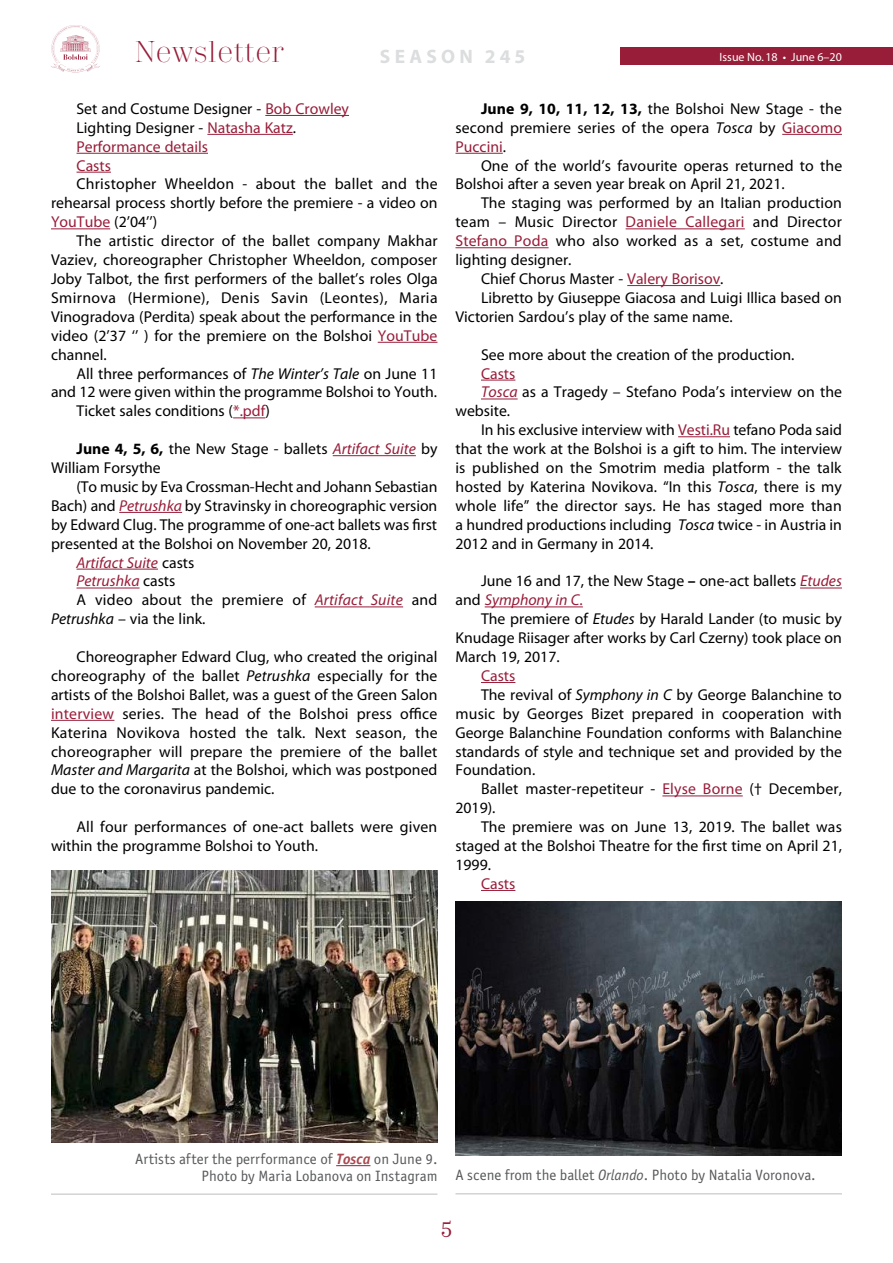
<style>
.page{position:relative;width:893px;height:1263px;background:#fff}
.page>*{position:absolute;margin:0;border:0;box-sizing:border-box;transform-origin:0 0}
.t1{font:300 30px "Trivia Serif";color:#981d39}
.t2{font:21px "Trivia Serif 10 Demo";color:#981d39}
.t3{font:700 19.5px "Myriad Pro";letter-spacing:.22em;color:#dcddde}
.t4{font:15.75px/18.9px "Myriad Pro";color:#000;text-align:justify}
.t5{font:15.75px/18.9px "Myriad Pro";color:#981d39}
.t6{font:italic 15.75px "Myriad Pro";color:#981d39}
.t7{font:15px/16px "Officina Sans Book ITC";color:#58595b}
.t8{font:12px "Myriad Pro";color:#fff}
.s1{color:#000}
.s2{color:#981d39}
.s3{font-style:italic}
.s4{font-weight:700}
.s5{font-style:italic;color:#981d39}
.s6{font-style:normal;color:#000}
.s7{font-family:"Officina Sans Bold ITC";font-style:italic;color:#a84a51}
</style>
<div class="page">
<svg style="left:51px;top:25px;width:49px;height:47px"></svg>
<div style="left:621px;top:48px;width:272px;height:17px;background:#981d39"></div>
<hr style="left:265px;top:115px;width:84px;height:1px;background:#981d39">
<hr style="left:207px;top:134px;width:86px;height:1px;background:#981d39">
<hr style="left:77px;top:153px;width:131px;height:1px;background:#981d39">
<hr style="left:77px;top:172px;width:34px;height:1px;background:#981d39">
<hr style="left:51px;top:228px;width:59px;height:1px;background:#981d39">
<hr style="left:378px;top:342px;width:59px;height:1px;background:#981d39">
<hr style="left:233px;top:417px;width:32px;height:1px;background:#981d39">
<hr style="left:333px;top:455px;width:83px;height:1px;background:#981d39">
<hr style="left:119px;top:512px;width:63px;height:1px;background:#981d39">
<hr style="left:77px;top:569px;width:81px;height:1px;background:#981d39">
<hr style="left:77px;top:588px;width:63px;height:1px;background:#981d39">
<hr style="left:315px;top:606px;width:88px;height:1px;background:#981d39">
<hr style="left:51px;top:720px;width:63px;height:1px;background:#981d39">
<hr style="left:782px;top:134px;width:60px;height:1px;background:#981d39">
<hr style="left:455px;top:153px;width:48px;height:1px;background:#981d39">
<hr style="left:626px;top:228px;width:119px;height:1px;background:#981d39">
<hr style="left:455px;top:247px;width:94px;height:1px;background:#981d39">
<hr style="left:627px;top:285px;width:93px;height:1px;background:#981d39">
<hr style="left:481px;top:380px;width:34px;height:1px;background:#981d39">
<hr style="left:481px;top:399px;width:37px;height:1px;background:#981d39">
<hr style="left:678px;top:436px;width:52px;height:1px;background:#981d39">
<hr style="left:800px;top:588px;width:42px;height:1px;background:#981d39">
<hr style="left:485px;top:606px;width:98px;height:1px;background:#981d39">
<hr style="left:481px;top:682px;width:34px;height:1px;background:#981d39">
<hr style="left:662px;top:795px;width:81px;height:1px;background:#981d39">
<hr style="left:481px;top:890px;width:34px;height:1px;background:#981d39">
<hr style="left:336px;top:1165px;width:34px;height:1px;background:#981d39">
<hr style="left:51px;top:1193px;width:386px;height:2px;background:#d1d3d4">
<img style="left:51px;top:870px;width:386px;height:273px">
<img style="left:455px;top:901px;width:387px;height:255px">
<hr style="left:455px;top:1193px;width:387px;height:1px;background:#d1d3d4">
<h1 class="t1" style="left:135px;top:36px;width:150px">Newsletter</h1>
<p class="t3" style="left:380px;top:44px;width:147px">SEASON 245</p>
<p class="t8" style="left:720px;top:49px;width:124px">Issue No.18 • June 6–20</p>
<p class="t5" style="left:77px;top:99px;width:274px"><span class="s1">Set and Costume Designer -</span> Bob Crowley<br><span class="s1">Lighting Designer -</span> Natasha Katz<span class="s1">.<br></span>Performance details<br>Casts</p>
<p class="t4" style="left:51px;top:174px;width:388px;text-indent:26px">Christopher Wheeldon - about the ballet and the rehearsal process shortly before the premiere - a video on <span class="s2">YouTube</span> (2’04’’)</p>
<p class="t4" style="left:51px;top:231px;width:388px;text-indent:26px">The artistic director of the ballet company Makhar Vaziev, choreographer Christopher Wheeldon, composer Joby Talbot, the first performers of the ballet’s roles Olga Smirnova (Hermione), Denis Savin (Leontes), Maria Vinogradova (Perdita) speak about the performance in the video (2’37 ‘’ ) for the premiere on the Bolshoi <span class="s2">YouTube </span>channel.</p>
<p class="t4" style="left:77px;top:363px;width:362px">All three performances of <span class="s3">The Winter’s Tale</span> on June 11</p>
<p class="t4" style="left:51px;top:382px;width:388px">and 12 were given within the programme Bolshoi to Youth.</p>
<p class="t4" style="left:77px;top:401px;width:195px">Ticket sales conditions (<span class="s2">*.pdf</span>)</p>
<p class="t4" style="left:51px;top:439px;width:388px;text-indent:26px"><span class="s4">June 4, 5, 6,</span> the New Stage - ballets <span class="s5">Artifact Suite</span> by<br>William Forsythe</p>
<p class="t4" style="left:77px;top:477px;width:362px">(To music by Eva Crossman-Hecht and Johann Sebastian</p>
<p class="t4" style="left:51px;top:496px;width:388px">Bach) and <span class="s5">Petrushka</span> by Stravinsky in choreographic version</p>
<p class="t4" style="left:51px;top:515px;width:388px">by Edward Clug. The programme of one-act ballets was first</p>
<p class="t4" style="left:51px;top:534px;width:321px">presented at the Bolshoi on November 20, 2018.</p>
<p class="t6" style="left:77px;top:552px;width:119px">Artifact Suite <span class="s6">casts</span></p>
<p class="t6" style="left:77px;top:571px;width:100px">Petrushka <span class="s6">casts</span></p>
<p class="t4" style="left:77px;top:590px;width:362px">A video about the premiere of <span class="s5">Artifact Suite</span> and</p>
<p class="t4" style="left:51px;top:609px;width:156px"><span class="s3">Petrushka</span> – via the link.</p>
<p class="t4" style="left:51px;top:647px;width:388px;text-indent:26px">Choreographer Edward Clug, who created the original choreography of the ballet <span class="s3">Petrushka</span> especially for the artists of the Bolshoi Ballet, was a guest of the Green Salon <span class="s2">interview</span> series. The head of the Bolshoi press office Katerina Novikova hosted the talk. Next season, the choreographer will prepare the premiere of the ballet <span class="s3">Master and Margarita</span> at the Bolshoi, which was postponed due to the coronavirus pandemic.</p>
<p class="t4" style="left:51px;top:817px;width:388px;text-indent:26px">All four performances of one-act ballets were given within the programme Bolshoi to Youth.</p>
<p class="t4" style="left:455px;top:99px;width:388px;text-indent:26px"><span class="s4">June 9, 10, 11, 12, 13,</span> the Bolshoi New Stage - the second premiere series of the opera <span class="s3">Tosca</span> by <span class="s2">Giacomo Puccini</span>.</p>
<p class="t4" style="left:455px;top:156px;width:388px;text-indent:26px">One of the world’s favourite operas returned to the<br>Bolshoi after a seven year break on April 21, 2021.</p>
<p class="t4" style="left:481px;top:193px;width:362px">The staging was performed by an Italian production</p>
<p class="t4" style="left:455px;top:212px;width:388px">team – Music Director <span class="s2">Daniele Callegari</span> and Director</p>
<p class="t4" style="left:455px;top:231px;width:388px"><span class="s2">Stefano Poda</span> who also worked as a set, costume and</p>
<p class="t4" style="left:455px;top:250px;width:117px">lighting designer.</p>
<p class="t4" style="left:481px;top:269px;width:244px">Chief Chorus Master - <span class="s2">Valery Borisov</span>.</p>
<p class="t4" style="left:481px;top:288px;width:362px">Libretto by Giuseppe Giacosa and Luigi Illica based on</p>
<p class="t4" style="left:455px;top:307px;width:279px">Victorien Sardou’s play of the same name.</p>
<p class="t4" style="left:481px;top:345px;width:315px">See more about the creation of the production.</p>
<p class="t5" style="left:481px;top:363px;width:36px">Casts</p>
<p class="t4" style="left:481px;top:382px;width:362px"><span class="s5">Tosca</span> as a Tragedy – Stefano Poda’s interview on the</p>
<p class="t4" style="left:455px;top:401px;width:56px">website.</p>
<p class="t4" style="left:481px;top:420px;width:362px">In his exclusive interview with <span class="s2">Vesti.Ru</span> tefano Poda said</p>
<p class="t4" style="left:455px;top:439px;width:388px">that the work at the Bolshoi is a gift to him. The interview</p>
<p class="t4" style="left:455px;top:458px;width:388px">is published on the Smotrim media platform - the talk</p>
<p class="t4" style="left:455px;top:477px;width:388px">hosted by Katerina Novikova. “In this <span class="s3">Tosca</span>, there is my</p>
<p class="t4" style="left:455px;top:496px;width:388px">whole life” the director says. He has staged more than</p>
<p class="t4" style="left:455px;top:515px;width:388px">a hundred productions including <span class="s3">Tosca</span> twice - in Austria in</p>
<p class="t4" style="left:455px;top:534px;width:200px">2012 and in Germany in 2014.</p>
<p class="t4" style="left:455px;top:571px;width:388px;text-indent:26px">June 16 and 17, the New Stage <span class="s4">–</span> one-act ballets <span class="s5">Etudes </span>and <span class="s5">Symphony in C</span><span class="s2">.</span></p>
<p class="t4" style="left:455px;top:609px;width:388px;text-indent:26px">The premiere of <span class="s3">Etudes</span> by Harald Lander (to music by Knudage Riisager after works by Carl Czerny) took place on March 19, 2017.</p>
<p class="t5" style="left:481px;top:666px;width:36px">Casts</p>
<p class="t4" style="left:481px;top:685px;width:362px">The revival of <span class="s3">Symphony in C</span> by George Balanchine to</p>
<p class="t4" style="left:455px;top:704px;width:388px">music by Georges Bizet prepared in cooperation with</p>
<p class="t4" style="left:455px;top:723px;width:388px">George Balanchine Foundation conforms with Balanchine</p>
<p class="t4" style="left:455px;top:741px;width:388px">standards of style and technique set and provided by the</p>
<p class="t4" style="left:455px;top:760px;width:81px">Foundation.</p>
<p class="t4" style="left:481px;top:779px;width:362px">Ballet master-repetiteur - <span class="s2">Elyse Borne</span> († December,</p>
<p class="t4" style="left:455px;top:798px;width:42px">2019).</p>
<p class="t4" style="left:481px;top:817px;width:362px">The premiere was on June 13, 2019. The ballet was</p>
<p class="t4" style="left:455px;top:836px;width:388px">staged at the Bolshoi Theatre for the first time on April 21,</p>
<p class="t4" style="left:455px;top:855px;width:37px">1999.</p>
<p class="t5" style="left:481px;top:874px;width:36px">Casts</p>
<p class="t7" style="left:202px;top:1151px;width:616px;text-indent:-66px">Artists after the perrformance of <span class="s7">Tosca</span> on June 9.<br>Photo by Maria Lobanova on Instagram A scene from the ballet <span class="s3">Orlando</span>. Photo by Natalia Voronova.</p>
<h2 class="t2" style="left:441px;top:1217px;width:12px">5</h2>
</div>
